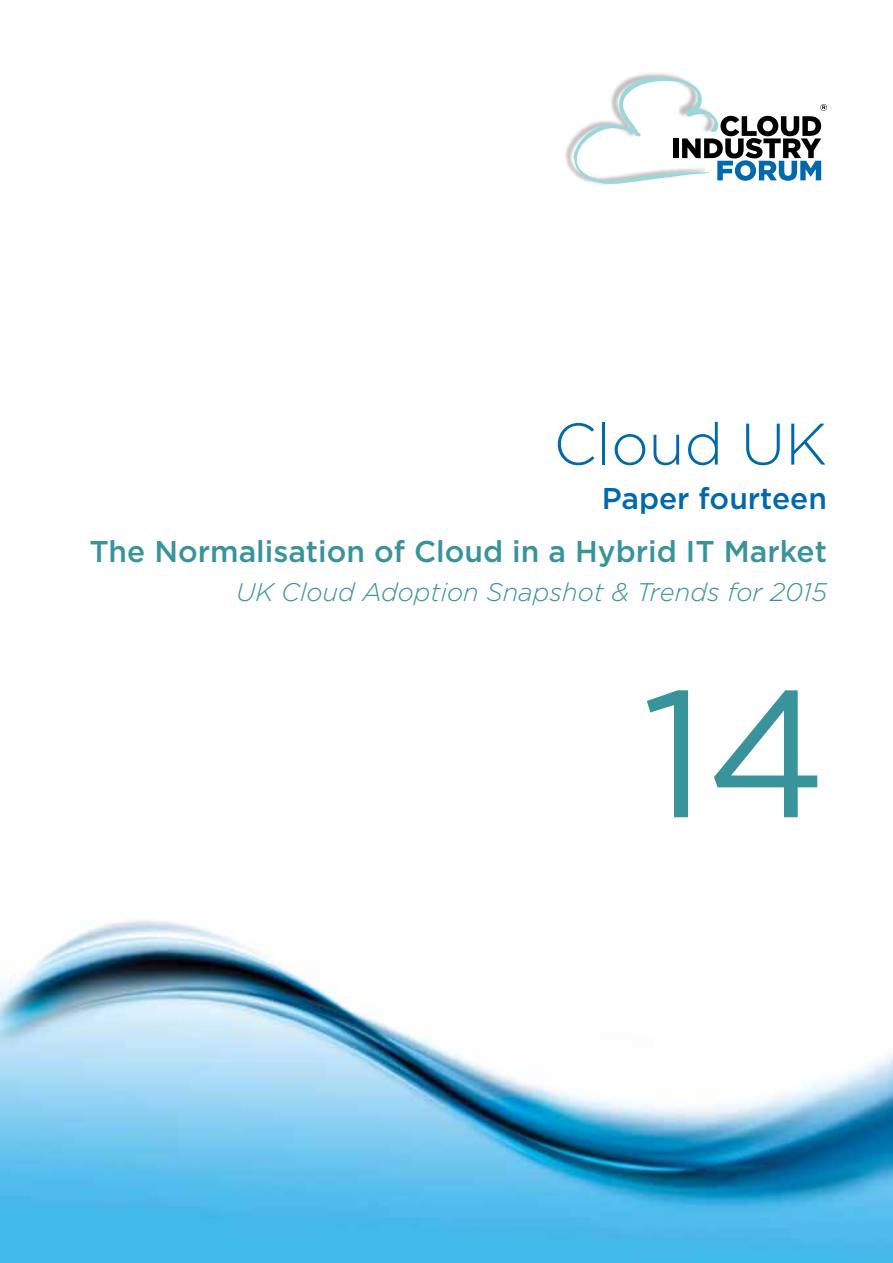
<style>
.page{position:relative;width:893px;height:1263px;background:#fff}
.page>*{position:absolute;margin:0;border:0;box-sizing:border-box;transform-origin:0 0}
.t1{font:180px "Gotham";color:#38939b}
.t2{font:300 58.5px "Gotham";color:#0068ac}
.t3{font:500 30px "Gotham";color:#38939b}
.t4{font:500 30px "Gotham";color:#0068ac}
.t5{font:italic 300 25.5px "Gotham";color:#38939b}
</style>
<div class="page">
<img style="left:1px;top:920px;width:892px;height:343px">
<img style="left:565px;top:73px;width:114px;height:112px">
<svg style="left:573px;top:77px;width:254px;height:107px"></svg>
<img style="left:0;top:912px;width:1px;height:351px">
<h2 class="t2" style="left:553px;top:412px;width:275px">Cloud UK</h2>
<p class="t4" style="left:602px;top:481px;width:227px">Paper fourteen</p>
<p class="t3" style="left:89px;top:534px;width:739px">The Normalisation of Cloud in a Hybrid IT Market</p>
<p class="t5" style="left:236px;top:578px;width:592px">UK Cloud Adoption Snapshot &amp; Trends for 2015</p>
<h1 class="t1" style="left:642px;top:654px;width:187px">14</h1>
</div>
